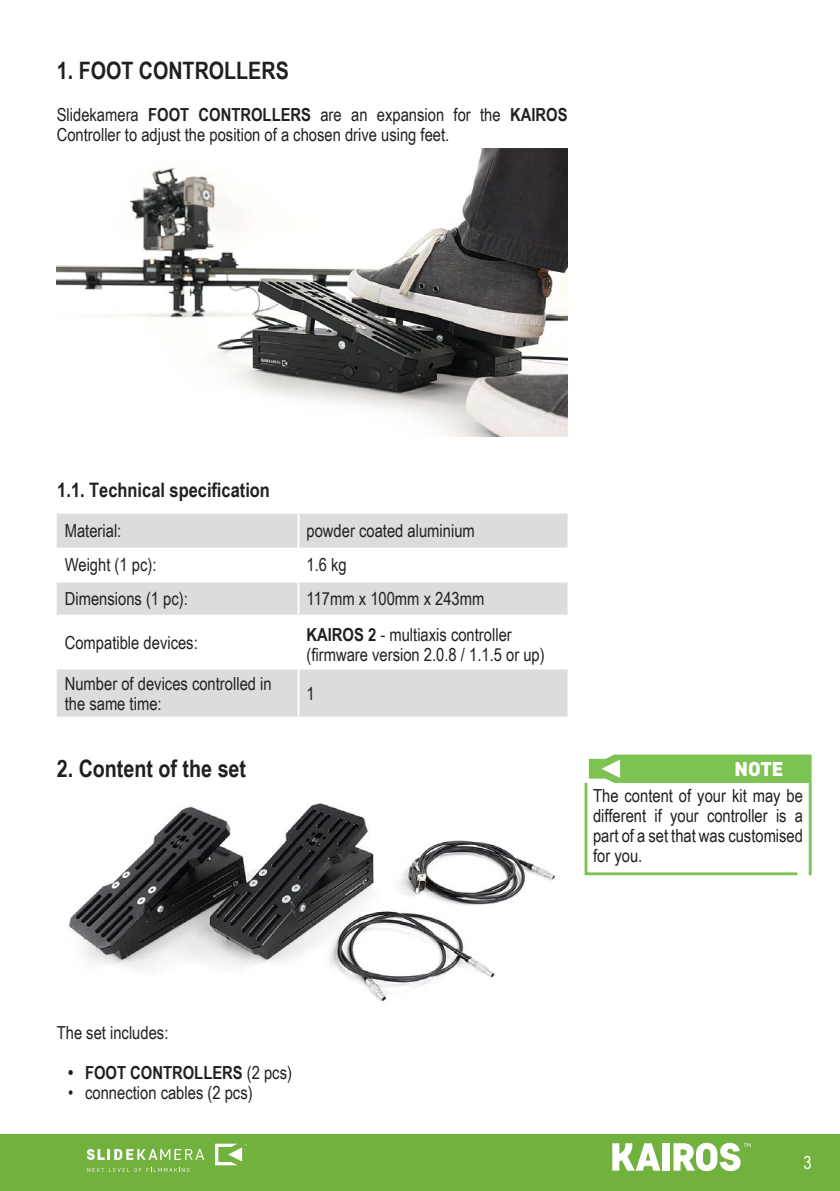
<style>
.page{position:relative;width:840px;height:1191px;background:#fff}
.page>*{position:absolute;margin:0;border:0;box-sizing:border-box;transform-origin:0 0}
.t1{font:700 24px "Arial Narrow";color:#231f20}
.t2{font:700 20px "Arial Narrow";color:#231f20}
.t3{font:900 20px "Core Sans D75";color:#fff}
.t4{font:18px/20px "Arial Narrow";color:#231f20}
.t5{font:700 18px "Arial Narrow";color:#231f20}
.t6{font:18px "Arial Narrow";color:#fff}
.s1{font-weight:700}
.s2{font-weight:400}
</style>
<div class="page">
<div style="left:0;top:1134px;width:839px;height:57px;background:#71b13d"></div>
<svg style="left:87px;top:1167px;width:102px;height:5px"></svg>
<svg style="left:215px;top:1143px;width:32px;height:22px"></svg>
<svg style="left:87px;top:1149px;width:117px;height:10px"></svg>
<svg style="left:612px;top:1143px;width:48px;height:27px"></svg>
<div style="left:662px;top:1143px;width:7px;height:27px;background:#fff"></div>
<svg style="left:673px;top:1142px;width:77px;height:29px"></svg>
<svg style="left:584px;top:754px;width:228px;height:122px"></svg>
<svg style="left:57px;top:513px;width:510px;height:203px;fill:#dcdcdc"></svg>
<hr style="left:297px;top:513px;width:2px;height:34px;background:#fff">
<hr style="left:297px;top:547px;width:2px;height:33px;background:#fff">
<hr style="left:57px;top:580px;width:241px;height:2px;background:#fff">
<hr style="left:298px;top:580px;width:269px;height:2px;background:#fff">
<hr style="left:297px;top:582px;width:2px;height:32px;background:#fff">
<hr style="left:57px;top:614px;width:241px;height:2px;background:#fff">
<hr style="left:298px;top:614px;width:269px;height:2px;background:#fff">
<hr style="left:297px;top:616px;width:2px;height:51px;background:#fff">
<hr style="left:57px;top:667px;width:241px;height:2px;background:#fff">
<hr style="left:298px;top:667px;width:269px;height:2px;background:#fff">
<hr style="left:297px;top:669px;width:2px;height:47px;background:#fff">
<img style="left:69px;top:801px;width:487px;height:200px">
<img style="left:57px;top:149px;width:510px;height:288px">
<p class="t1" style="left:57px;top:53px;width:233px">1. FOOT CONTROLLERS</p>
<p class="t4" style="left:57px;top:104px;width:512px">Slidekamera <span class="s1">FOOT CONTROLLERS</span> are an expansion for the <span class="s1">KAIROS<br></span>Controller to adjust the position of a chosen drive using feet.</p>
<p class="t2" style="left:57px;top:474px;width:214px">1.1. Technical specification</p>
<p class="t4" style="left:65px;top:520px;width:58px">Material:</p>
<p class="t4" style="left:306px;top:520px;width:170px">powder coated aluminium</p>
<p class="t4" style="left:65px;top:554px;width:93px">Weight (1 pc):</p>
<p class="t4" style="left:306px;top:554px;width:42px">1.6 kg</p>
<p class="t4" style="left:65px;top:588px;width:125px">Dimensions (1 pc):</p>
<p class="t4" style="left:306px;top:588px;width:179px">117mm x 100mm x 243mm</p>
<p class="t4" style="left:65px;top:631px;width:134px">Compatible devices:</p>
<p class="t4" style="left:306px;top:623px;width:207px"><span class="s1">KAIROS 2</span> - multiaxis controller</p>
<p class="t4" style="left:306px;top:643px;width:239px">(firmware version 2.0.8 / 1.1.5 or up)</p>
<p class="t4" style="left:65px;top:672px;width:208px">Number of devices controlled in the same time:</p>
<p class="t4" style="left:306px;top:682px;width:10px">1</p>
<p class="t1" style="left:57px;top:750px;width:191px">2. Content of the set</p>
<p class="t3" style="left:734px;top:756px;width:50px">NOTE</p>
<p class="t4" style="left:592px;top:784px;width:211px;text-align:justify">The content of your kit may be different if your controller is a part of a set that was customised for you.</p>
<p class="t4" style="left:57px;top:1021px;width:113px">The set includes:</p>
<p class="t5" style="left:68px;top:1058px;width:225px">• FOOT CONTROLLERS <span class="s2">(2 pcs)</span></p>
<p class="t4" style="left:68px;top:1081px;width:186px">• connection cables (2 pcs)</p>
<p class="t6" style="left:802px;top:1149px;width:10px">3</p>
</div>
